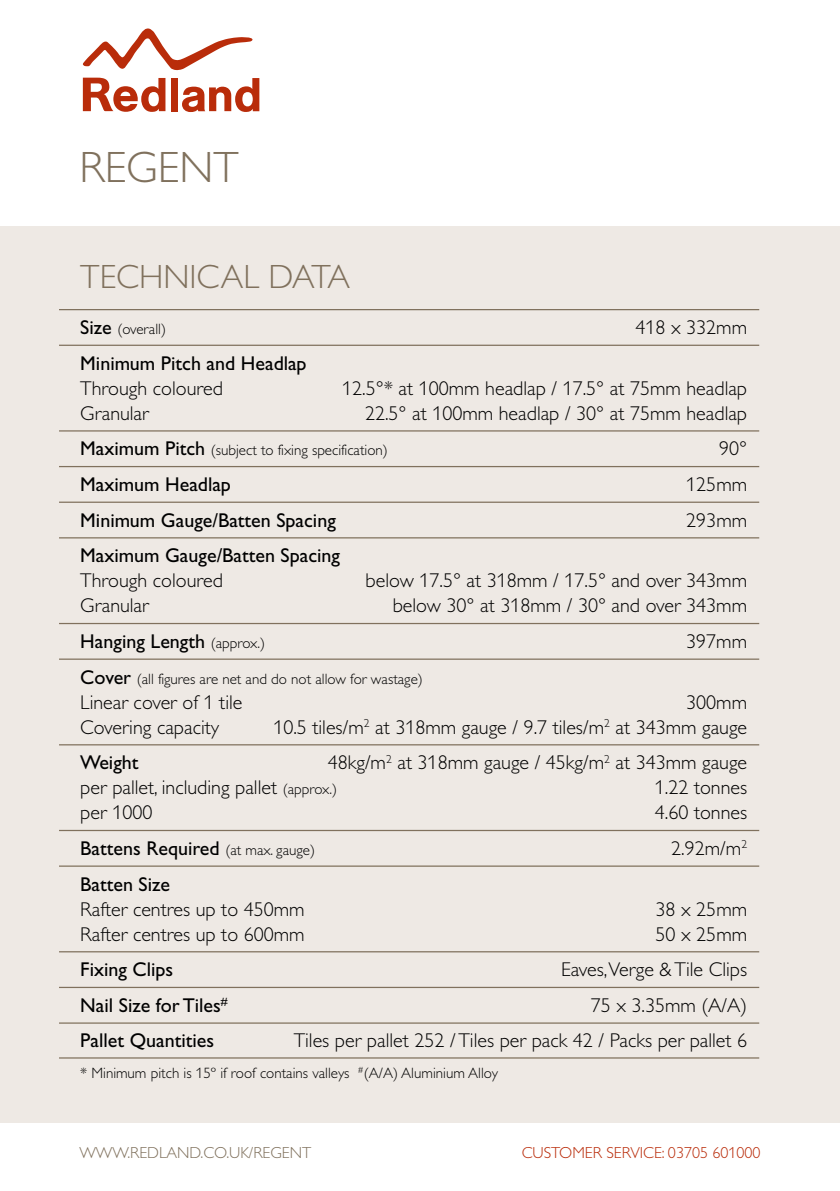
<style>
.page{position:relative;width:840px;height:1191px;background:#fff}
.page>*{position:absolute;margin:0;border:0;box-sizing:border-box;transform-origin:0 0}
.t1{font:300 44px "Gill Alt One";color:#80715d}
.t2{font:300 33.8px "Gill Alt One";color:#80715d}
.t3{font:300 20px/25px "Gill Alt One";color:#000}
.t4{font:20px "Gill Alt One";color:#000}
.t5{font:300 16px "Gill Alt One";color:#b92c0a}
.t6{font:300 16px "Gill Alt One";color:#80715d}
.t7{font:300 15px "Gill Alt One";color:#000}
.s1{font-weight:400;font-size:20px}
.s2{font-weight:300;font-size:15px}
.s3{font-size:15px}
</style>
<div class="page">
<div style="left:0;top:227px;width:839px;height:896px;background:#eee9e4"></div>
<svg style="left:83px;top:28px;width:169px;height:42px"></svg>
<svg style="left:83px;top:78px;width:82px;height:34px"></svg>
<div style="left:171px;top:78px;width:7px;height:33px;background:#b92c0a"></div>
<svg style="left:182px;top:78px;width:77px;height:34px"></svg>
<hr style="left:59px;top:309px;width:699px;height:1px;background:#80715d">
<hr style="left:59px;top:345px;width:699px;height:1px;background:#80715d">
<hr style="left:59px;top:430px;width:699px;height:1px;background:#80715d">
<hr style="left:59px;top:466px;width:699px;height:1px;background:#80715d">
<hr style="left:59px;top:501px;width:699px;height:2px;background:#80715d">
<hr style="left:59px;top:537px;width:699px;height:1px;background:#80715d">
<hr style="left:59px;top:623px;width:699px;height:1px;background:#80715d">
<hr style="left:59px;top:658px;width:699px;height:2px;background:#80715d">
<hr style="left:59px;top:744px;width:699px;height:1px;background:#80715d">
<hr style="left:59px;top:830px;width:699px;height:1px;background:#80715d">
<hr style="left:59px;top:865px;width:699px;height:1px;background:#80715d">
<hr style="left:59px;top:951px;width:699px;height:1px;background:#80715d">
<hr style="left:59px;top:986px;width:699px;height:2px;background:#80715d">
<hr style="left:59px;top:1022px;width:699px;height:1px;background:#80715d">
<hr style="left:59px;top:1057px;width:699px;height:1px;background:#80715d">
<h1 class="t1" style="left:79px;top:143px;width:161px">REGENT</h1>
<h2 class="t2" style="left:80px;top:257px;width:271px">TECHNICAL DATA</h2>
<p class="t7" style="left:80px;top:320px;width:87px"><span class="s1">Size</span> (overall)</p>
<p class="t3" style="left:635px;top:315px;width:113px">418 x 332mm</p>
<p class="t4" style="left:80px;top:351px;width:228px">Minimum Pitch and Headlap</p>
<p class="t3" style="left:80px;top:375px;width:144px">Through coloured</p>
<p class="t3" style="left:342px;top:375px;width:406px">12.5°* at 100mm headlap / 17.5° at 75mm headlap</p>
<p class="t3" style="left:80px;top:400px;width:70px">Granular</p>
<p class="t3" style="left:365px;top:400px;width:383px">22.5° at 100mm headlap / 30° at 75mm headlap</p>
<p class="t7" style="left:80px;top:442px;width:309px"><span class="s1">Maximum Pitch</span> (subject to fixing specification)</p>
<p class="t3" style="left:718px;top:436px;width:29px">90°</p>
<p class="t4" style="left:80px;top:473px;width:152px">Maximum Headlap</p>
<p class="t3" style="left:686px;top:472px;width:62px">125mm</p>
<p class="t4" style="left:80px;top:508px;width:257px">Minimum Gauge/Batten Spacing</p>
<p class="t3" style="left:686px;top:507px;width:62px">293mm</p>
<p class="t4" style="left:80px;top:544px;width:261px">Maximum Gauge/Batten Spacing</p>
<p class="t3" style="left:80px;top:568px;width:144px">Through coloured</p>
<p class="t3" style="left:365px;top:568px;width:383px">below 17.5° at 318mm / 17.5° and over 343mm</p>
<p class="t3" style="left:80px;top:593px;width:70px">Granular</p>
<p class="t3" style="left:392px;top:593px;width:356px">below 30° at 318mm / 30° and over 343mm</p>
<p class="t4" style="left:80px;top:629px;width:186px">Hanging Length <span class="s2">(approx.)</span></p>
<p class="t3" style="left:686px;top:628px;width:62px">397mm</p>
<p class="t7" style="left:80px;top:670px;width:344px"><span class="s1">Cover</span> (all figures are net and do not allow for wastage)</p>
<p class="t3" style="left:80px;top:689px;width:163px">Linear cover of 1 tile</p>
<p class="t3" style="left:686px;top:689px;width:62px">300mm</p>
<p class="t3" style="left:80px;top:714px;width:140px">Covering capacity</p>
<p class="t3" style="left:273px;top:714px;width:475px">10.5 tiles/m<sup>2</sup> at 318mm gauge / 9.7 tiles/m<sup>2</sup> at 343mm gauge</p>
<p class="t4" style="left:80px;top:751px;width:60px">Weight</p>
<p class="t3" style="left:80px;top:750px;width:668px;text-indent:247px">48kg/m<sup>2</sup> at 318mm gauge / 45kg/m<sup>2</sup> at 343mm gauge per pallet, including pallet <span class="s3">(approx.)</span></p>
<p class="t3" style="left:654px;top:775px;width:94px">1.22 tonnes</p>
<p class="t3" style="left:80px;top:800px;width:73px">per 1000</p>
<p class="t3" style="left:654px;top:800px;width:94px">4.60 tonnes</p>
<p class="t4" style="left:80px;top:836px;width:236px">Battens Required <span class="s2">(at max. gauge)</span></p>
<p class="t3" style="left:671px;top:835px;width:77px">2.92m/m<sup>2</sup></p>
<p class="t4" style="left:80px;top:872px;width:91px">Batten Size</p>
<p class="t3" style="left:80px;top:896px;width:226px">Rafter centres up to 450mm</p>
<p class="t3" style="left:655px;top:896px;width:93px">38 x 25mm</p>
<p class="t3" style="left:80px;top:921px;width:226px">Rafter centres up to 600mm</p>
<p class="t3" style="left:655px;top:921px;width:93px">50 x 25mm</p>
<p class="t4" style="left:80px;top:958px;width:94px">Fixing Clips</p>
<p class="t3" style="left:561px;top:957px;width:187px">Eaves,Verge &amp; Tile Clips</p>
<p class="t4" style="left:80px;top:993px;width:149px">Nail Size for Tiles<sup>#</sup></p>
<p class="t3" style="left:590px;top:992px;width:158px">75 x 3.35mm (A/A)</p>
<p class="t4" style="left:80px;top:1029px;width:135px">Pallet Quantities</p>
<p class="t3" style="left:293px;top:1028px;width:454px">Tiles per pallet 252 / Tiles per pack 42 / Packs per pallet 6</p>
<p class="t7" style="left:80px;top:1064px;width:419px">* Minimum pitch is 15º if roof contains valleys <sup>#</sup>(A/A) Aluminium Alloy</p>
<p class="t6" style="left:79px;top:1144px;width:233px">WWW.REDLAND.CO.UK/REGENT</p>
<p class="t5" style="left:521px;top:1144px;width:240px">CUSTOMER SERVICE: 03705 601000</p>
</div>
